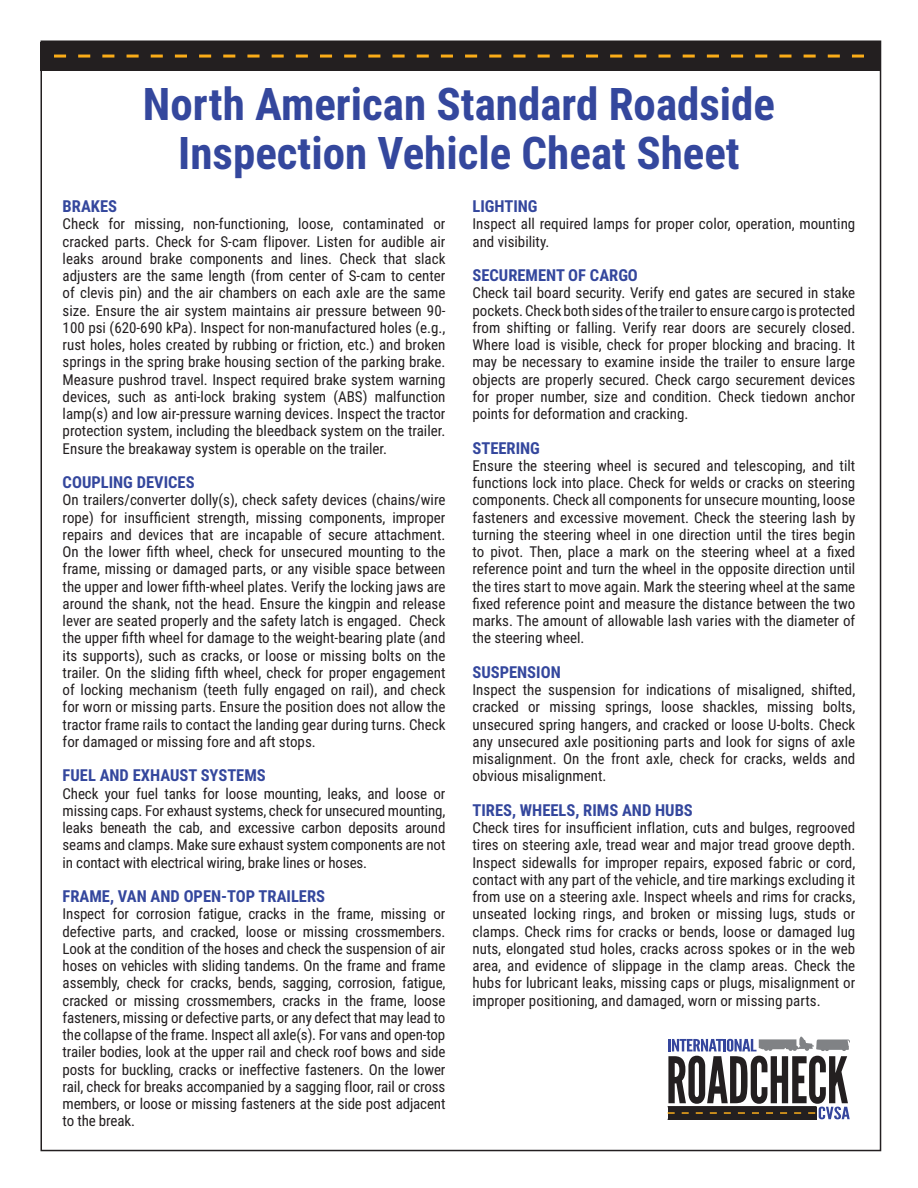
<style>
.page{position:relative;width:918px;height:1188px;background:#fff}
.page>*{position:absolute;margin:0;border:0;box-sizing:border-box;transform-origin:0 0}
.t1{font:700 45px/49.5px "Roboto Condensed";color:#34479d;text-align:center}
.Subheads{font:700 16.5px "Roboto Condensed";color:#34479d}
.t2{font:15px/17.2px "Roboto Condensed";color:#231f20;text-align:justify}
</style>
<div class="page">
<hr style="left:668px;top:1119px;width:149px;height:1px;background:#231f20">
<svg style="left:668px;top:1036px;width:182px;height:83px"></svg>
<div style="left:40px;top:42px;width:841px;height:28px;background:#231f20"></div>
<svg style="left:54px;top:55px;width:810px;height:3px"></svg>
<p class="t1" style="left:143px;top:77px;width:634px">North American Standard Roadside<br>Inspection Vehicle Cheat Sheet</p>
<p class="Subheads" style="left:63px;top:195px;width:56px">BRAKES</p>
<p class="t2" style="left:63px;top:215px;width:384px">Check for missing, non-functioning, loose, contaminated or cracked parts. Check for S-cam flipover. Listen for audible air leaks around brake components and lines. Check that slack adjusters are the same length (from center of S-cam to center of clevis pin) and the air chambers on each axle are the same size. Ensure the air system maintains air pressure between 90- 100 psi (620-690 kPa). Inspect for non-manufactured holes (e.g., rust holes, holes created by rubbing or friction, etc.) and broken springs in the spring brake housing section of the parking brake.<br>Measure pushrod travel. Inspect required brake system warning devices, such as anti-lock braking system (ABS) malfunction lamp(s) and low air-pressure warning devices. Inspect the tractor protection system, including the bleedback system on the trailer.<br>Ensure the breakaway system is operable on the trailer.</p>
<p class="Subheads" style="left:63px;top:471px;width:133px">COUPLING DEVICES</p>
<p class="t2" style="left:63px;top:491px;width:384px">On trailers/converter dolly(s), check safety devices (chains/wire rope) for insufficient strength, missing components, improper repairs and devices that are incapable of secure attachment.<br>On the lower fifth wheel, check for unsecured mounting to the frame, missing or damaged parts, or any visible space between the upper and lower fifth-wheel plates. Verify the locking jaws are around the shank, not the head. Ensure the kingpin and release lever are seated properly and the safety latch is engaged. Check the upper fifth wheel for damage to the weight-bearing plate (and its supports), such as cracks, or loose or missing bolts on the trailer. On the sliding fifth wheel, check for proper engagement of locking mechanism (teeth fully engaged on rail), and check for worn or missing parts. Ensure the position does not allow the tractor frame rails to contact the landing gear during turns. Check for damaged or missing fore and aft stops.</p>
<p class="Subheads" style="left:63px;top:764px;width:205px">FUEL AND EXHAUST SYSTEMS</p>
<p class="t2" style="left:63px;top:784px;width:384px">Check your fuel tanks for loose mounting, leaks, and loose or missing caps. For exhaust systems, check for unsecured mounting, leaks beneath the cab, and excessive carbon deposits around seams and clamps. Make sure exhaust system components are not in contact with electrical wiring, brake lines or hoses.</p>
<p class="Subheads" style="left:63px;top:885px;width:264px">FRAME, VAN AND OPEN-TOP TRAILERS</p>
<p class="t2" style="left:63px;top:905px;width:384px">Inspect for corrosion fatigue, cracks in the frame, missing or defective parts, and cracked, loose or missing crossmembers.<br>Look at the condition of the hoses and check the suspension of air hoses on vehicles with sliding tandems. On the frame and frame assembly, check for cracks, bends, sagging, corrosion, fatigue, cracked or missing crossmembers, cracks in the frame, loose fasteners, missing or defective parts, or any defect that may lead to the collapse of the frame. Inspect all axle(s). For vans and open-top trailer bodies, look at the upper rail and check roof bows and side posts for buckling, cracks or ineffective fasteners. On the lower rail, check for breaks accompanied by a sagging floor, rail or cross members, or loose or missing fasteners at the side post adjacent to the break.</p>
<p class="Subheads" style="left:472px;top:195px;width:67px">LIGHTING</p>
<p class="t2" style="left:472px;top:215px;width:384px">Inspect all required lamps for proper color, operation, mounting and visibility.</p>
<p class="Subheads" style="left:472px;top:264px;width:167px">SECUREMENT OF CARGO</p>
<p class="t2" style="left:472px;top:284px;width:384px">Check tail board security. Verify end gates are secured in stake pockets. Check both sides of the trailer to ensure cargo is protected from shifting or falling. Verify rear doors are securely closed.<br>Where load is visible, check for proper blocking and bracing. It may be necessary to examine inside the trailer to ensure large objects are properly secured. Check cargo securement devices for proper number, size and condition. Check tiedown anchor points for deformation and cracking.</p>
<p class="Subheads" style="left:472px;top:436px;width:69px">STEERING</p>
<p class="t2" style="left:472px;top:456px;width:384px">Ensure the steering wheel is secured and telescoping, and tilt functions lock into place. Check for welds or cracks on steering components. Check all components for unsecure mounting, loose fasteners and excessive movement. Check the steering lash by turning the steering wheel in one direction until the tires begin to pivot. Then, place a mark on the steering wheel at a fixed reference point and turn the wheel in the opposite direction until the tires start to move again. Mark the steering wheel at the same fixed reference point and measure the distance between the two marks. The amount of allowable lash varies with the diameter of the steering wheel.</p>
<p class="Subheads" style="left:472px;top:661px;width:90px">SUSPENSION</p>
<p class="t2" style="left:472px;top:681px;width:384px">Inspect the suspension for indications of misaligned, shifted, cracked or missing springs, loose shackles, missing bolts, unsecured spring hangers, and cracked or loose U-bolts. Check any unsecured axle positioning parts and look for signs of axle misalignment. On the front axle, check for cracks, welds and obvious misalignment.</p>
<p class="Subheads" style="left:472px;top:799px;width:222px">TIRES, WHEELS, RIMS AND HUBS</p>
<p class="t2" style="left:472px;top:819px;width:384px">Check tires for insufficient inflation, cuts and bulges, regrooved tires on steering axle, tread wear and major tread groove depth.<br>Inspect sidewalls for improper repairs, exposed fabric or cord, contact with any part of the vehicle, and tire markings excluding it from use on a steering axle. Inspect wheels and rims for cracks, unseated locking rings, and broken or missing lugs, studs or clamps. Check rims for cracks or bends, loose or damaged lug nuts, elongated stud holes, cracks across spokes or in the web area, and evidence of slippage in the clamp areas. Check the hubs for lubricant leaks, missing caps or plugs, misalignment or improper positioning, and damaged, worn or missing parts.</p>
</div>
